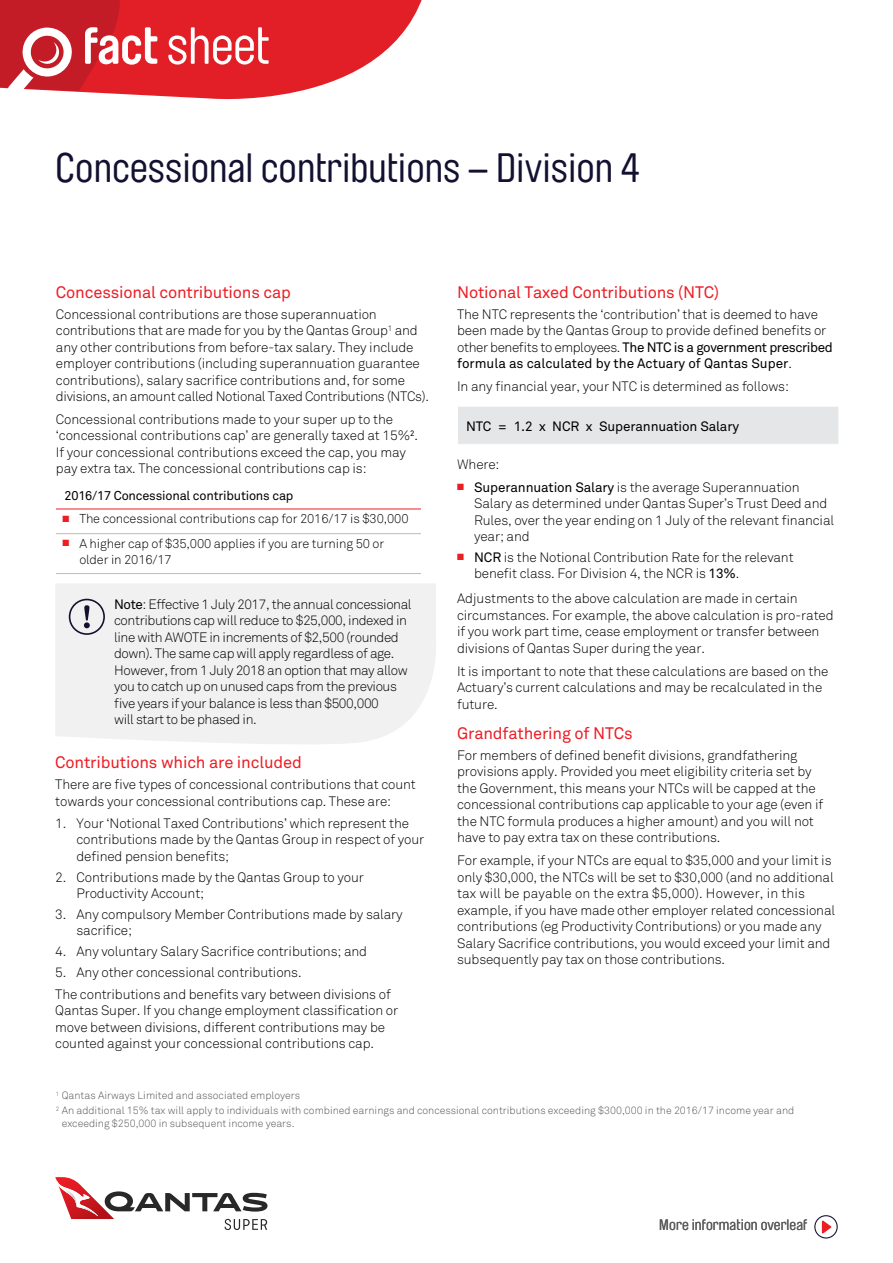
<style>
.page{position:relative;width:893px;height:1263px;background:#fff}
.page>*{position:absolute;margin:0;border:0;box-sizing:border-box;transform-origin:0 0}
.t1{font:51.45px "Brauer Neue Std";letter-spacing:-.01em;color:#fff}
.t2{font:40.5px "Brauer Neue Std";color:#131131}
.t3{font:16.5px "Akkurat Pro";letter-spacing:-.01em;color:#ed1d24}
.t4{font:15px "Brauer Neue Std";letter-spacing:.01em;color:#58595b}
.t5{font:13.5px/16.5px "Akkurat Light Pro";letter-spacing:-.01em;color:#000}
.t6{font:13.5px/16.5px "Akkurat Light Pro";letter-spacing:-.03em;color:#000}
.t7{font:13.5px/16.5px "Akkurat Pro";letter-spacing:-.01em;color:#000}
.t8{font:12.75px/15.8px "Akkurat Light Pro";letter-spacing:-.01em;color:#000}
.t9{font:12.75px "Akkurat Pro";letter-spacing:-.015em;color:#000}
.t10{font:10.5px/14.9px "Akkurat Light Pro";color:#575757}
.s1{font-weight:700}
.s2{color:#ed1d24}
.s3{font-family:"Akkurat Pro"}
.s4{font-family:"Akkurat Light Pro"}
</style>
<div class="page">
<svg style="left:144px;top:0;width:278px;height:100px;fill:#e21f26"></svg>
<svg style="left:0;top:0;width:144px;height:96px;background:#d43e46"></svg>
<svg style="left:815px;top:1216px;width:22px;height:22px"></svg>
<div style="left:814px;top:1215px;width:24px;height:23px;border:1px solid #131131;border-radius:50%"></div>
<svg style="left:822px;top:1220px;width:9px;height:13px"></svg>
<svg style="left:225px;top:1219px;width:42px;height:11px"></svg>
<svg style="left:105px;top:1191px;width:162px;height:20px"></svg>
<svg style="left:55px;top:1177px;width:43px;height:39px"></svg>
<img style="left:79px;top:1207px;width:19px;height:9px">
<img style="left:56px;top:1178px;width:21px;height:28px">
<hr style="left:56px;top:533px;width:365px;height:1px;background:#bdbcbc">
<hr style="left:56px;top:573px;width:365px;height:1px;background:#bdbcbc">
<hr style="left:56px;top:509px;width:365px;height:1px;background:#ed1d24">
<div style="left:457px;top:406px;width:382px;height:38px;background:#e5e6e7"></div>
<hr style="left:457px;top:406px;width:382px;height:1px;background:#fff">
<hr style="left:457px;top:407px;width:1px;height:37px;background:#fff">
<div style="left:55px;top:584px;width:381px;height:160px;background:#f1f1f1"></div>
<svg style="left:69px;top:599px;width:36px;height:36px"></svg>
<h1 class="t1" style="left:82px;top:17px;width:189px"><span class="s1">fact</span> sheet</h1>
<h2 class="t2" style="left:55px;top:145px;width:586px">Concessional contributions – Division 4</h2>
<p class="t3" style="left:56px;top:282px;width:236px">Concessional contributions cap</p>
<p class="t5" style="left:56px;top:306px;width:374px">Concessional contributions are those superannuation contributions that are made for you by the Qantas Group<sup>1</sup> and any other contributions from before-tax salary. They include employer contributions (including superannuation guarantee contributions), salary sacrifice contributions and, for some divisions, an amount called Notional Taxed Contributions (NTCs).</p>
<p class="t5" style="left:56px;top:411px;width:363px">Concessional contributions made to your super up to the ‘concessional contributions cap’ are generally taxed at 15%<sup>2</sup>.<br>If your concessional contributions exceed the cap, you may pay extra tax. The concessional contributions cap is:</p>
<p class="t9" style="left:64px;top:489px;width:231px">2016/17 Concessional contributions cap</p>
<p class="t8" style="left:62px;top:511px;width:348px"><span class="s2">■</span> The concessional contributions cap for 2016/17 is $30,000</p>
<p class="t8" style="left:79px;top:536px;width:306px;text-indent:-17px"><span class="s2">■</span> A higher cap of $35,000 applies if you are turning 50 or older in 2016/17</p>
<p class="t6" style="left:114px;top:596px;width:299px"><span class="s3">Note</span>: Effective 1 July 2017, the annual concessional contributions cap will reduce to $25,000, indexed in line with AWOTE in increments of $2,500 (rounded down). The same cap will apply regardless of age.<br>However, from 1 July 2018 an option that may allow you to catch up on unused caps from the previous five years if your balance is less than $500,000<br>will start to be phased in.</p>
<p class="t3" style="left:55px;top:753px;width:248px">Contributions which are included</p>
<p class="t5" style="left:55px;top:776px;width:362px">There are five types of concessional contributions that count towards your concessional contributions cap. These are:</p>
<p class="t5" style="left:77px;top:815px;width:349px;text-indent:-21px">1. Your ‘Notional Taxed Contributions’ which represent the contributions made by the Qantas Group in respect of your defined pension benefits;</p>
<p class="t5" style="left:77px;top:869px;width:289px;text-indent:-21px">2. Contributions made by the Qantas Group to your<br>Productivity Account;</p>
<p class="t5" style="left:77px;top:906px;width:328px;text-indent:-21px">3. Any compulsory Member Contributions made by salary sacrifice;</p>
<p class="t5" style="left:55px;top:943px;width:313px">4. Any voluntary Salary Sacrifice contributions; and</p>
<p class="t5" style="left:55px;top:961px;width:337px;line-height:22px">5. Any other concessional contributions.<br>The contributions and benefits vary between divisions of</p>
<p class="t5" style="left:55px;top:1002px;width:344px">Qantas Super. If you change employment classification or move between divisions, different contributions may be counted against your concessional contributions cap.</p>
<p class="t3" style="left:457px;top:282px;width:263px">Notional Taxed Contributions (NTC)</p>
<p class="t5" style="left:457px;top:306px;width:371px">The NTC represents the ‘contribution’ that is deemed to have been made by the Qantas Group to provide defined benefits or</p>
<p class="t7" style="left:457px;top:339px;width:377px"><span class="s4">other benefits to employees.</span> The NTC is a government prescribed formula as calculated by the Actuary of Qantas Super<span class="s4">.</span></p>
<p class="t5" style="left:457px;top:378px;width:333px">In any financial year, your NTC is determined as follows:</p>
<p class="t7" style="left:466px;top:418px;width:275px">NTC = 1.2 x NCR x Superannuation Salary</p>
<p class="t5" style="left:457px;top:456px;width:44px">Where:</p>
<p class="t5" style="left:474px;top:479px;width:362px;text-indent:-17px"><span class="s2">■</span> <span class="s3">Superannuation Salary</span> is the average Superannuation Salary as determined under Qantas Super’s Trust Deed and Rules, over the year ending on 1 July of the relevant financial year; and</p>
<p class="t5" style="left:474px;top:549px;width:321px;text-indent:-17px"><span class="s2">■</span> <span class="s3">NCR</span> is the Notional Contribution Rate for the relevant benefit class. For Division 4, the NCR is <span class="s3">13%</span>.</p>
<p class="t5" style="left:457px;top:591px;width:378px">Adjustments to the above calculation are made in certain circumstances. For example, the above calculation is pro-rated if you work part time, cease employment or transfer between divisions of Qantas Super during the year.</p>
<p class="t5" style="left:457px;top:663px;width:373px">It is important to note that these calculations are based on the<br>Actuary’s current calculations and may be recalculated in the future.</p>
<p class="t3" style="left:457px;top:724px;width:177px">Grandfathering of NTCs</p>
<p class="t5" style="left:457px;top:747px;width:368px">For members of defined benefit divisions, grandfathering provisions apply. Provided you meet eligibility criteria set by the Government, this means your NTCs will be capped at the concessional contributions cap applicable to your age (even if the NTC formula produces a higher amount) and you will not have to pay extra tax on these contributions.</p>
<p class="t5" style="left:457px;top:852px;width:380px">For example, if your NTCs are equal to $35,000 and your limit is only $30,000, the NTCs will be set to $30,000 (and no additional tax will be payable on the extra $5,000). However, in this example, if you have made other employer related concessional contributions (eg Productivity Contributions) or you made any Salary Sacrifice contributions, you would exceed your limit and subsequently pay tax on those contributions.</p>
<p class="t10" style="left:56px;top:1088px;width:740px"><sup>1</sup> Qantas Airways Limited and associated employers<br><sup>2</sup> An additional 15% tax will apply to individuals with combined earnings and concessional contributions exceeding $300,000 in the 2016/17 income year and</p>
<p class="t10" style="left:62px;top:1116px;width:234px">exceeding $250,000 in subsequent income years.</p>
<p class="t4" style="left:659px;top:1216px;width:150px">More information overleaf</p>
</div>
